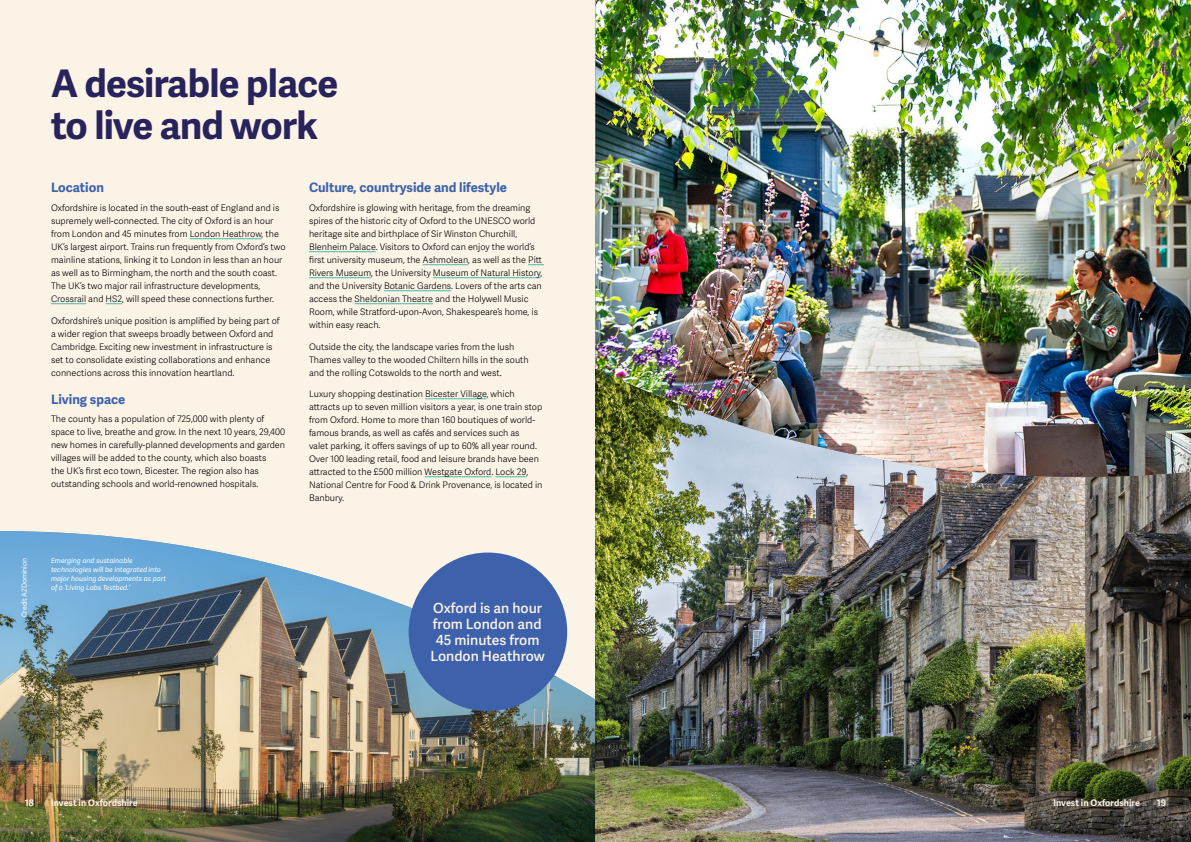
<style>
.page{position:relative;width:1191px;height:842px;background:#fbf3e6}
.page>*{position:absolute;margin:0;border:0;box-sizing:border-box;transform-origin:0 0}
.t1{font:700 38px/42px "Adelle Sans";letter-spacing:-.02em;color:#29235c}
.t2{font:600 14px/16px "Adelle Sans";color:#fbf3e6;text-align:center}
.t3{font:700 13px "Adelle Sans";color:#3d61ab}
.t4{font:300 9px/13px "Adelle Sans";color:#000}
.t5{font:700 9px "Adelle Sans";color:#fbf3e6}
.t6{font:italic 7px/9px "Adelle Sans";color:#fff}
.t7{font:7px "Adelle Sans";letter-spacing:-.01em;color:#fff}
</style>
<div class="page">
<img style="left:0;top:531px;width:595px;height:311px">
<hr style="left:190px;top:238px;width:72px;height:1px;background:#4cb7a7">
<hr style="left:51px;top:303px;width:35px;height:1px;background:#4cb7a7">
<svg style="left:106px;top:303px;width:16px;height:1px"></svg>
<hr style="left:309px;top:251px;width:67px;height:1px;background:#4cb7a7">
<hr style="left:422px;top:264px;width:46px;height:1px;background:#4cb7a7">
<svg style="left:528px;top:264px;width:16px;height:1px"></svg>
<hr style="left:309px;top:277px;width:62px;height:1px;background:#4cb7a7">
<hr style="left:433px;top:277px;width:107px;height:1px;background:#4cb7a7">
<hr style="left:384px;top:290px;width:67px;height:1px;background:#4cb7a7">
<hr style="left:354px;top:303px;width:79px;height:1px;background:#4cb7a7">
<hr style="left:425px;top:398px;width:61px;height:1px;background:#4cb7a7">
<hr style="left:424px;top:476px;width:67px;height:1px;background:#4cb7a7">
<hr style="left:495px;top:476px;width:31px;height:1px;background:#4cb7a7">
<div style="left:408px;top:552px;width:159px;height:159px;background:#3d61ab;border-radius:50%"></div>
<img style="left:595px;top:477px;width:596px;height:365px">
<img style="left:595px;top:0;width:596px;height:477px">
<h1 class="t1" style="left:51px;top:63px;width:289px">A desirable place to live and work</h1>
<h3 class="t3" style="left:51px;top:180px;width:54px">Location</h3>
<p class="t4" style="left:51px;top:202px;width:236px">Oxfordshire is located in the south-east of England and is supremely well-connected. The city of Oxford is an hour from London and 45 minutes from London Heathrow, the UK’s largest airport. Trains run frequently from Oxford’s two mainline stations, linking it to London in less than an hour as well as to Birmingham, the north and the south coast.<br>The UK’s two major rail infrastructure developments, Crossrail and HS2, will speed these connections further.</p>
<p class="t4" style="left:51px;top:314px;width:230px">Oxfordshire’s unique position is amplified by being part of a wider region that sweeps broadly between Oxford and Cambridge. Exciting new investment in infrastructure is set to consolidate existing collaborations and enhance connections across this innovation heartland.</p>
<h3 class="t3" style="left:51px;top:391px;width:76px">Living space</h3>
<p class="t4" style="left:51px;top:413px;width:235px">The county has a population of 725,000 with plenty of space to live, breathe and grow. In the next 10 years, 29,400 new homes in carefully-planned developments and garden villages will be added to the county, which also boasts<br>the UK’s first eco town, Bicester. The region also has outstanding schools and world-renowned hospitals.</p>
<p class="t7" style="left:20px;top:617px;width:61px;rotate:-90deg">Credit A2Dominion</p>
<p class="t6" style="left:51px;top:557px;width:117px">Emerging and sustainable technologies will be integrated into major housing developments as part of a ‘Living Labs Testbed.’</p>
<h3 class="t3" style="left:309px;top:180px;width:199px">Culture, countryside and lifestyle</h3>
<p class="t4" style="left:309px;top:202px;width:235px">Oxfordshire is glowing with heritage, from the dreaming spires of the historic city of Oxford to the UNESCO world heritage site and birthplace of Sir Winston Churchill, Blenheim Palace. Visitors to Oxford can enjoy the world’s first university museum, the Ashmolean, as well as the Pitt Rivers Museum, the University Museum of Natural History, and the University Botanic Gardens. Lovers of the arts can access the Sheldonian Theatre and the Holywell Music Room, while Stratford-upon-Avon, Shakespeare’s home, is within easy reach.</p>
<p class="t4" style="left:309px;top:340px;width:221px">Outside the city, the landscape varies from the lush<br>Thames valley to the wooded Chiltern hills in the south and the rolling Cotswolds to the north and west.</p>
<p class="t4" style="left:309px;top:388px;width:235px">Luxury shopping destination Bicester Village, which attracts up to seven million visitors a year, is one train stop from Oxford. Home to more than 160 boutiques of world&shy;famous brands, as well as cafés and services such as<br>valet parking, it offers savings of up to 60% all year round.<br>Over 100 leading retail, food and leisure brands have been attracted to the £500 million Westgate Oxford. Lock 29, National Centre for Food &amp; Drink Provenance, is located in Banbury.</p>
<h2 class="t2" style="left:430px;top:601px;width:116px">Oxford is an hour from London and<br>45 minutes from<br>London Heathrow</h2>
<p class="t5" style="left:25px;top:798px;width:11px">18</p>
<p class="t5" style="left:51px;top:798px;width:88px">Invest in Oxfordshire</p>
<p class="t5" style="left:1053px;top:798px;width:88px">Invest in Oxfordshire</p>
<p class="t5" style="left:1157px;top:798px;width:11px">19</p>
</div>
